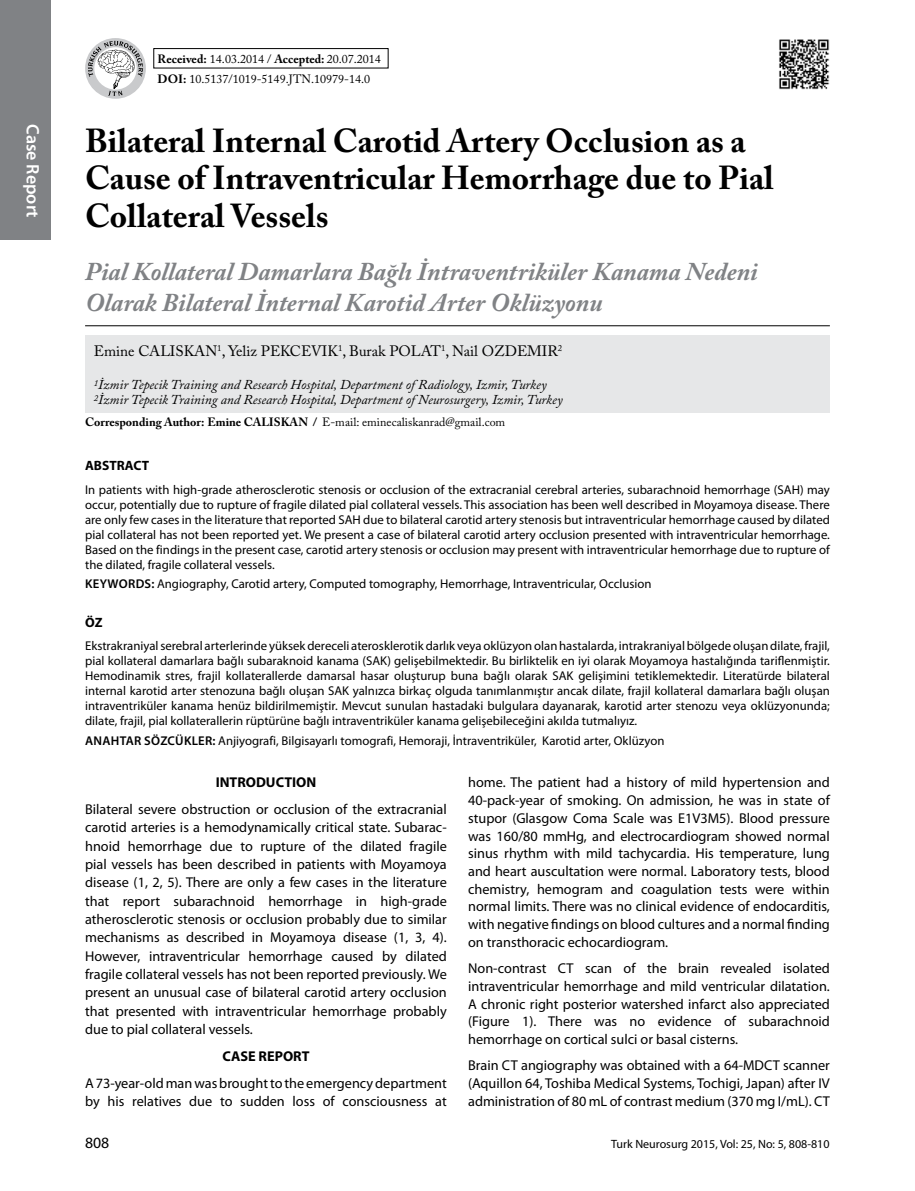
<style>
.page{position:relative;width:915px;height:1191px;background:#fff}
.page>*{position:absolute;margin:0;border:0;box-sizing:border-box;transform-origin:0 0}
.t1{font:700 33px/37.5px "Adobe Caslon Pro";color:#000}
.t2{font:italic 700 25.5px/31.5px "Adobe Caslon Pro";color:#808285}
.t3{font:600 18px "Myriad Pro";color:#fff}
.t4{font:15.75px "Myriad Pro";color:#000}
.t5{font:15px "Adobe Caslon Pro";color:#000}
.t6{font:14.25px/17.7px "Myriad Pro";color:#000;text-align:justify}
.t7{font:700 14.25px "Myriad Pro";color:#000}
.t8{font:italic 13.5px/15px "Adobe Caslon Pro";color:#000}
.t9{font:700 13.5px "Myriad Pro";color:#000}
.t10{font:12.75px/15px "Myriad Pro";color:#000;text-align:justify}
.t11{font:12px/20.2px "Adobe Caslon Pro";color:#000}
.t12{font:700 12px "Adobe Caslon Pro";color:#000}
.t13{font:12px "Myriad Pro";color:#000}
.s1{font-weight:700}
.s2{font-weight:400}
.s3{font-weight:600}
</style>
<div class="page">
<div style="left:0;top:0;width:51px;height:240px;background:#808285"></div>
<div style="left:153px;top:48px;width:235px;height:20px;border:1px solid #000"></div>
<div style="left:85px;top:38px;width:61px;height:61px;background:#c9cacc;border-radius:50%"></div>
<svg style="left:88px;top:41px;width:55px;height:55px"></svg>
<div style="left:85px;top:335px;width:744px;height:77px;background:#e6e7e8"></div>
<hr style="left:85px;top:325px;width:744px;height:1px;background:#000">
<img style="left:779px;top:39px;width:50px;height:50px">
<p class="t3" style="left:44px;top:124px;width:95px;rotate:90deg">CASE REPORT</p>
<p class="t11" style="left:157px;top:48px;width:225px"><span class="s1">Received:</span> 14.03.2014 / <span class="s1">Accepted:</span> 20.07.2014<br><span class="s1">DOI:</span> 10.5137/1019-5149.JTN.10979-14.0</p>
<h1 class="t1" style="left:85px;top:122px;width:689px">Bilateral Internal Carotid Artery Occlusion as a<br>Cause of Intraventricular Hemorrhage due to Pial<br>Collateral Vessels</h1>
<h2 class="t2" style="left:85px;top:255px;width:674px">Pial Kollateral Damarlara Bağlı İntraventriküler Kanama Nedeni<br>Olarak Bilateral İnternal Karotid Arter Oklüzyonu</h2>
<p class="t5" style="left:94px;top:342px;width:470px">Emine CALISKAN<sup>1</sup>, Yeliz PEKCEVIK<sup>1</sup>, Burak POLAT<sup>1</sup>, Nail OZDEMIR<sup>2</sup></p>
<p class="t8" style="left:94px;top:376px;width:470px"><sup>1</sup>İzmir Tepecik Training and Research Hospital, Department of Radiology, Izmir, Turkey<br><sup>2</sup>İzmir Tepecik Training and Research Hospital, Department of Neurosurgery, Izmir, Turkey</p>
<p class="t12" style="left:85px;top:414px;width:421px">Corresponding Author: Emine CALISKAN / <span class="s2">E-mail: eminecaliskanrad@gmail.com</span></p>
<p class="t9" style="left:85px;top:457px;width:65px">ABSTRACT</p>
<p class="t10" style="left:85px;top:482px;width:746px">In patients with high-grade atherosclerotic stenosis or occlusion of the extracranial cerebral arteries, subarachnoid hemorrhage (SAH) may occur, potentially due to rupture of fragile dilated pial collateral vessels. This association has been well described in Moyamoya disease. There are only few cases in the literature that reported SAH due to bilateral carotid artery stenosis but intraventricular hemorrhage caused by dilated pial collateral has not been reported yet. We present a case of bilateral carotid artery occlusion presented with intraventricular hemorrhage.<br>Based on the findings in the present case, carotid artery stenosis or occlusion may present with intraventricular hemorrhage due to rupture of the dilated, fragile collateral vessels.</p>
<p class="t10" style="left:85px;top:576px;width:567px"><span class="s3">KEYWORDS:</span> Angiography, Carotid artery, Computed tomography, Hemorrhage, Intraventricular, Occlusion</p>
<p class="t9" style="left:85px;top:613px;width:19px">ÖZ</p>
<p class="t10" style="left:85px;top:638px;width:746px">Ekstrakraniyal serebral arterlerinde yüksek dereceli aterosklerotik darlık veya oklüzyon olan hastalarda, intrakraniyal bölgede oluşan dilate, frajil, pial kollateral damarlara bağlı subaraknoid kanama (SAK) gelişebilmektedir. Bu birliktelik en iyi olarak Moyamoya hastalığında tariflenmiştir.<br>Hemodinamik stres, frajil kollaterallerde damarsal hasar oluşturup buna bağlı olarak SAK gelişimini tetiklemektedir. Literatürde bilateral internal karotid arter stenozuna bağlı oluşan SAK yalnızca birkaç olguda tanımlanmıştır ancak dilate, frajil kollateral damarlara bağlı oluşan intraventriküler kanama henüz bildirilmemiştir. Mevcut sunulan hastadaki bulgulara dayanarak, karotid arter stenozu veya oklüzyonunda; dilate, frajil, pial kollaterallerin rüptürüne bağlı intraventriküler kanama gelişebileceğini akılda tutmalıyız.</p>
<p class="t10" style="left:85px;top:732px;width:580px"><span class="s3">ANAHTAR SÖZCÜKLER:</span> Anjiyografi, Bilgisayarlı tomografi, Hemoraji, İntraventriküler, Karotid arter, Oklüzyon</p>
<p class="t7" style="left:215px;top:773px;width:102px">INTRODUCTION</p>
<p class="t6" style="left:85px;top:800px;width:363px;line-height:18.3px">Bilateral severe obstruction or occlusion of the extracranial carotid arteries is a hemodynamically critical state. Subarac&shy;hnoid hemorrhage due to rupture of the dilated fragile pial vessels has been described in patients with Moyamoya disease (1, 2, 5). There are only a few cases in the literature that report subarachnoid hemorrhage in high-grade atherosclerotic stenosis or occlusion probably due to similar mechanisms as described in Moyamoya disease (1, 3, 4).<br>However, intraventricular hemorrhage caused by dilated fragile collateral vessels has not been reported previously. We present an unusual case of bilateral carotid artery occlusion that presented with intraventricular hemorrhage probably due to pial collateral vessels.</p>
<p class="t7" style="left:222px;top:1046px;width:88px">CASE REPORT</p>
<p class="t6" style="left:85px;top:1073px;width:363px;line-height:18.3px">A 73-year-old man was brought to the emergency department by his relatives due to sudden loss of consciousness at</p>
<p class="t6" style="left:468px;top:773px;width:363px">home. The patient had a history of mild hypertension and 40-pack-year of smoking. On admission, he was in state of stupor (Glasgow Coma Scale was E1V3M5). Blood pressure was 160/80 mmHg, and electrocardiogram showed normal sinus rhythm with mild tachycardia. His temperature, lung and heart auscultation were normal. Laboratory tests, blood chemistry, hemogram and coagulation tests were within normal limits. There was no clinical evidence of endocarditis, with negative findings on blood cultures and a normal finding on transthoracic echocardiogram.</p>
<p class="t6" style="left:468px;top:959px;width:363px">Non-contrast CT scan of the brain revealed isolated intraventricular hemorrhage and mild ventricular dilatation.<br>A chronic right posterior watershed infarct also appreciated (Figure 1). There was no evidence of subarachnoid hemorrhage on cortical sulci or basal cisterns.</p>
<p class="t6" style="left:468px;top:1056px;width:363px">Brain CT angiography was obtained with a 64-MDCT scanner (Aquillon 64, Toshiba Medical Systems, Tochigi, Japan) after IV administration of 80 mL of contrast medium (370 mg I/mL). CT</p>
<p class="t4" style="left:85px;top:1133px;width:26px">808</p>
<p class="t13" style="left:611px;top:1137px;width:220px">Turk Neurosurg 2015, Vol: 25, No: 5, 808-810</p>
</div>
